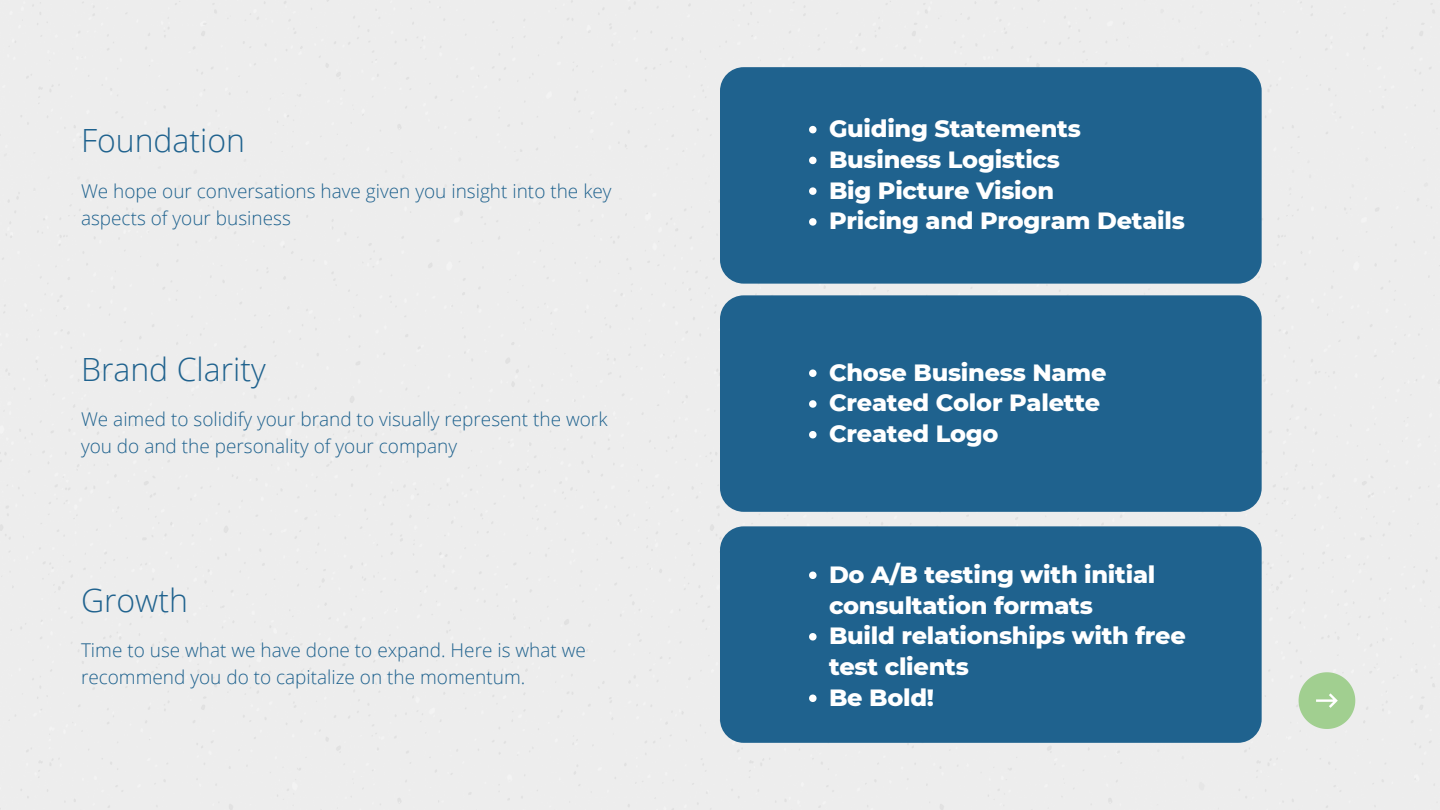
<style>
.page{position:relative;width:1440px;height:810px;background:#fff}
.page>*{position:absolute;margin:0;border:0;box-sizing:border-box;transform-origin:0 0}
.t1{font:300 32px "Open Sans";color:#1f628e}
.t2{font:800 24px/30.8px "Montserrat";letter-spacing:-.01em;color:#fff}
.t3{font:300 19px/26.9px "Open Sans";color:#1f628e}
</style>
<div class="page">
<div style="left:720px;top:67px;width:542px;height:217px;background:#1f628e;border-radius:24px"></div>
<svg style="left:809px;top:126px;width:8px;height:7px"></svg>
<svg style="left:809px;top:157px;width:8px;height:7px"></svg>
<svg style="left:809px;top:187px;width:8px;height:8px"></svg>
<svg style="left:809px;top:218px;width:8px;height:8px"></svg>
<div style="left:720px;top:295px;width:542px;height:217px;background:#1f628e;border-radius:24px"></div>
<svg style="left:809px;top:369px;width:8px;height:8px"></svg>
<svg style="left:809px;top:400px;width:8px;height:8px"></svg>
<svg style="left:809px;top:431px;width:8px;height:7px"></svg>
<div style="left:720px;top:526px;width:542px;height:217px;background:#1f628e;border-radius:24px"></div>
<svg style="left:809px;top:572px;width:8px;height:7px"></svg>
<svg style="left:809px;top:633px;width:8px;height:8px"></svg>
<svg style="left:809px;top:695px;width:8px;height:7px"></svg>
<svg style="left:1299px;top:672px;width:56px;height:57px"></svg>
<p class="t1" style="left:81px;top:118px;width:166px">Foundation</p>
<p class="t3" style="left:81px;top:177px;width:532px">We hope our conversations have given you insight into the key aspects of your business</p>
<p class="t1" style="left:81px;top:347px;width:186px">Brand Clarity</p>
<p class="t3" style="left:81px;top:405px;width:528px">We aimed to solidify your brand to visually represent the work you do and the personality of your company</p>
<p class="t1" style="left:81px;top:578px;width:109px">Growth</p>
<p class="t3" style="left:81px;top:636px;width:506px">Time to use what we have done to expand. Here is what we recommend you do to capitalize on the momentum.</p>
<p class="t2" style="left:829px;top:113px;width:253px">Guiding Statements</p>
<p class="t2" style="left:829px;top:144px;width:233px">Business Logistics</p>
<p class="t2" style="left:829px;top:175px;width:227px">Big Picture Vision</p>
<p class="t2" style="left:829px;top:205px;width:357px">Pricing and Program Details</p>
<p class="t2" style="left:829px;top:357px;width:279px">Chose Business Name</p>
<p class="t2" style="left:829px;top:387px;width:273px">Created Color Palette</p>
<p class="t2" style="left:829px;top:418px;width:171px">Created Logo</p>
<p class="t2" style="left:829px;top:559px;width:328px">Do A/B testing with initial consultation formats</p>
<p class="t2" style="left:829px;top:620px;width:358px">Build relationships with free test clients</p>
<p class="t2" style="left:829px;top:682px;width:107px">Be Bold!</p>
</div>
